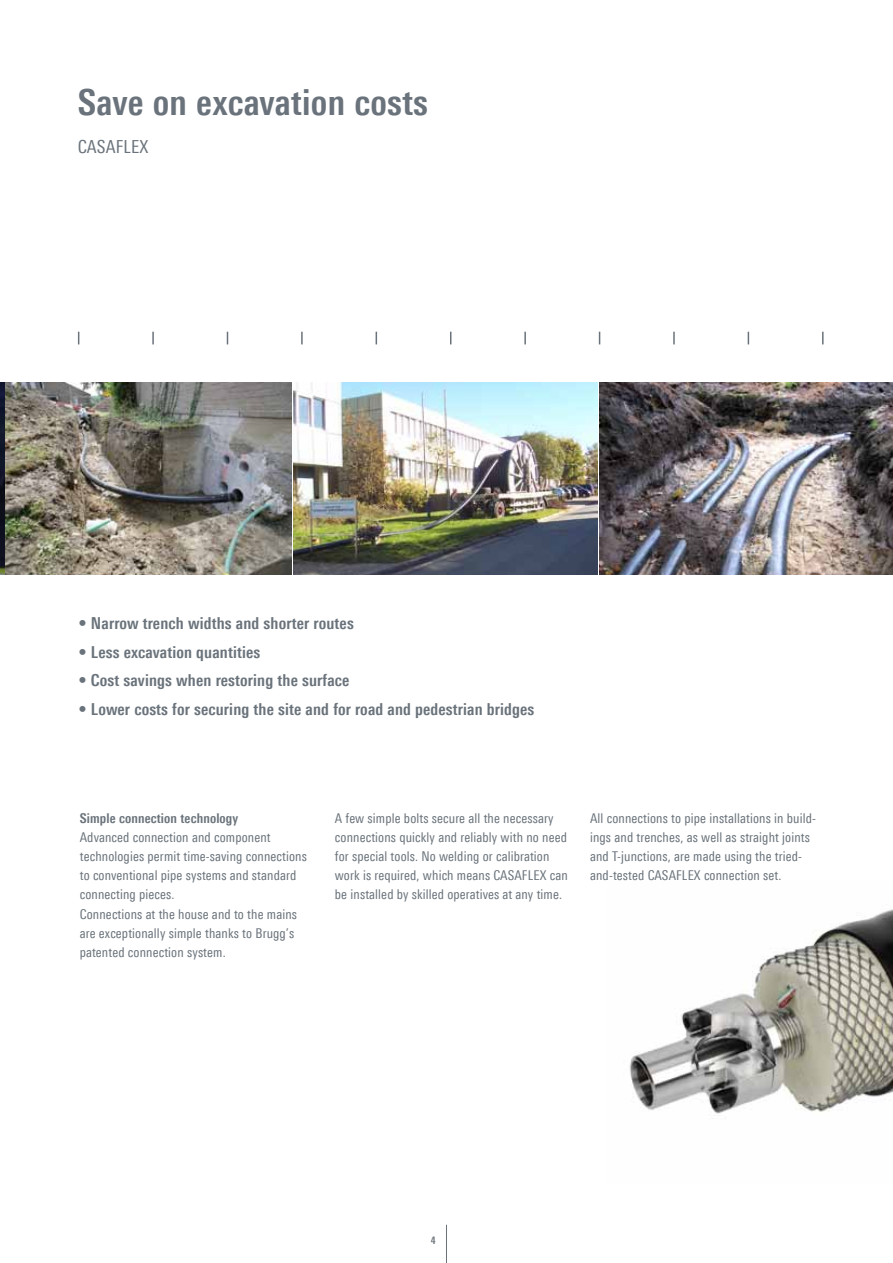
<style>
.page{position:relative;width:893px;height:1263px;background:#fff}
.page>*{position:absolute;margin:0;border:0;box-sizing:border-box;transform-origin:0 0}
.t1{font:700 36px "Linotype Univers 620 Cn";letter-spacing:.01em;color:#6a737b}
.t2{font:18px "Linotype Univers 420 Cn";letter-spacing:.01em;color:#6a737b}
.t3{font:700 16.5px "Linotype Univers 620 Cn";letter-spacing:.01em;color:#6a737b}
.t4{font:13.5px/19.2px "Linotype Univers 420 Cn";letter-spacing:.01em;color:#6a737b}
.t5{font:700 13.5px "Linotype Univers 620 Cn";letter-spacing:.01em;color:#6a737b}
.t6{font:700 10.5px "Linotype Univers 620 Cn";color:#6a737b}
</style>
<div class="page">
<svg style="left:822px;top:332px;width:2px;height:12px"></svg>
<svg style="left:78px;top:332px;width:1px;height:12px"></svg>
<svg style="left:152px;top:332px;width:2px;height:12px"></svg>
<svg style="left:227px;top:332px;width:1px;height:12px"></svg>
<svg style="left:301px;top:332px;width:2px;height:12px"></svg>
<svg style="left:450px;top:332px;width:1px;height:12px"></svg>
<svg style="left:599px;top:332px;width:1px;height:12px"></svg>
<svg style="left:673px;top:332px;width:2px;height:12px"></svg>
<svg style="left:748px;top:332px;width:1px;height:12px"></svg>
<svg style="left:376px;top:332px;width:1px;height:12px"></svg>
<svg style="left:524px;top:332px;width:2px;height:12px"></svg>
<img style="left:0;top:383px;width:291px;height:191px">
<img style="left:629px;top:909px;width:264px;height:205px">
<hr style="left:446px;top:1225px;width:1px;height:38px;background:#6a737b">
<img style="left:293px;top:383px;width:304px;height:191px">
<img style="left:600px;top:383px;width:293px;height:191px">
<h1 class="t1" style="left:78px;top:81px;width:352px">Save on excavation costs</h1>
<h2 class="t2" style="left:78px;top:136px;width:72px">CASAFLEX</h2>
<p class="t3" style="left:78px;top:613px;width:277px">• Narrow trench widths and shorter routes</p>
<p class="t3" style="left:78px;top:642px;width:183px">• Less excavation quantities</p>
<p class="t3" style="left:78px;top:671px;width:272px">• Cost savings when restoring the surface</p>
<p class="t3" style="left:78px;top:699px;width:457px">• Lower costs for securing the site and for road and pedestrian bridges</p>
<p class="t5" style="left:80px;top:810px;width:160px">Simple connection technology</p>
<p class="t4" style="left:80px;top:827px;width:229px">Advanced connection and component technologies permit time-saving connections to conventional pipe systems and standard connecting pieces.<br>Connections at the house and to the mains are exceptionally simple thanks to Brugg’s patented connection system.</p>
<p class="t4" style="left:335px;top:808px;width:234px">A few simple bolts secure all the necessary connections quickly and reliably with no need for special tools. No welding or calibration work is required, which means CASAFLEX can be installed by skilled operatives at any time.</p>
<p class="t4" style="left:590px;top:808px;width:227px">All connections to pipe installations in build&shy;ings and trenches, as well as straight joints and T-junctions, are made using the tried&shy;and-tested CASAFLEX connection set.</p>
<p class="t6" style="left:431px;top:1234px;width:6px">4</p>
</div>
